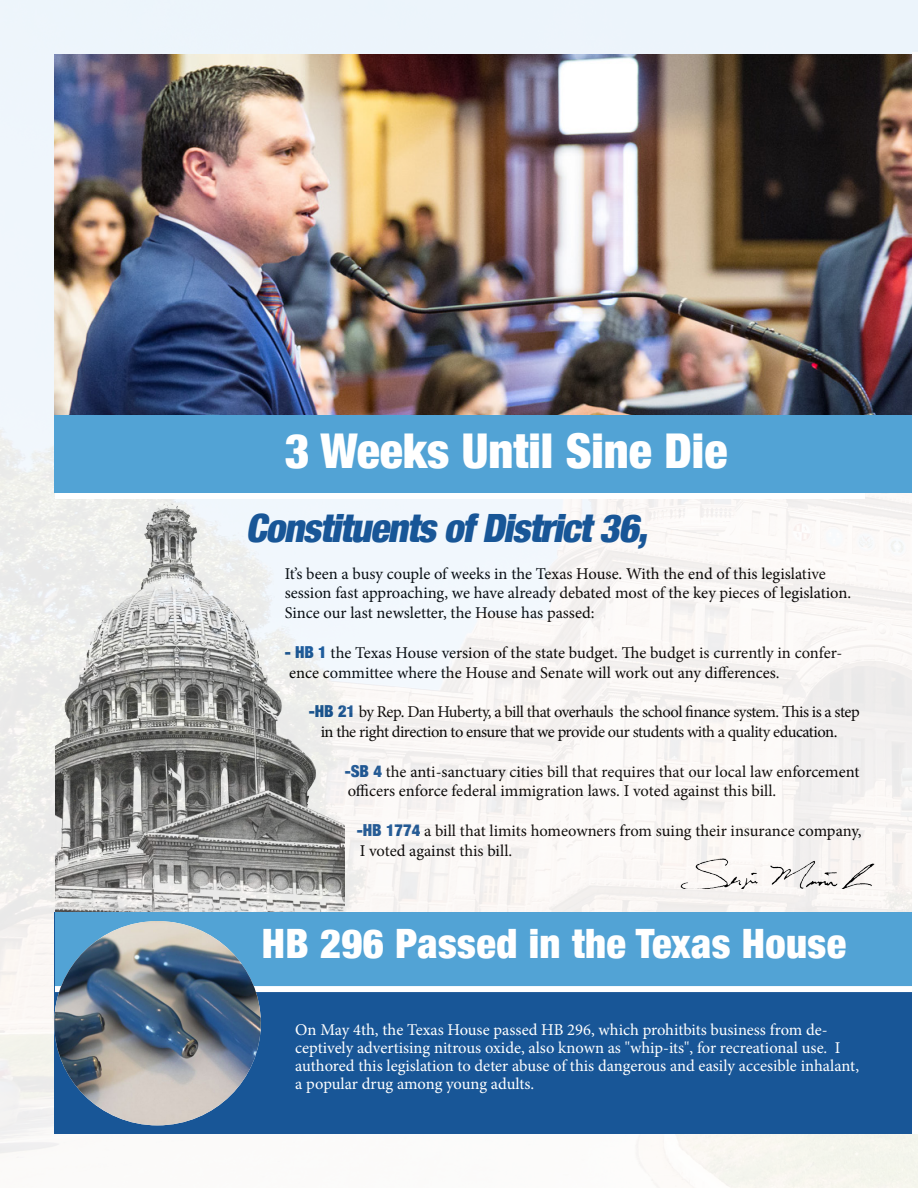
<style>
.page{position:relative;width:918px;height:1188px;background:#fff}
.page>*{position:absolute;margin:0;border:0;box-sizing:border-box;transform-origin:0 0}
.t1{font:900 condensed 48px "Helvetica Neue";color:#fff}
.t2{font:900 condensed 40.5px "Helvetica Neue";letter-spacing:.01em;color:#fff}
.t3{font:italic 900 condensed 39px "Helvetica Neue";color:#185697}
.t4{font:16.5px/19.8px "Minion Pro";letter-spacing:-.005em;color:#000}
.t5{font:16.5px/18px "Minion Pro";letter-spacing:-.005em;color:#fff}
.t6{font:16.5px/19.8px "Minion Pro";letter-spacing:-.03em;color:#000}
.s1{font-family:"Helvetica Neue";font-weight:900;font-stretch:condensed;color:#185697}
</style>
<div class="page">
<img style="left:0;top:0;width:918px;height:1188px">
<img style="left:54px;top:54px;width:858px;height:362px">
<div style="left:55px;top:913px;width:863px;height:221px;background:#185697"></div>
<div style="left:56px;top:913px;width:862px;height:77px;background:#52a3d5"></div>
<div style="left:55px;top:986px;width:863px;height:6px;background:#fff"></div>
<img style="left:54px;top:921px;width:207px;height:204px">
<img style="left:681px;top:858px;width:194px;height:31px">
<div style="left:912px;top:52px;width:6px;height:1082px;background:#fff"></div>
<div style="left:54px;top:416px;width:858px;height:77px;background:#52a3d5"></div>
<div style="left:55px;top:493px;width:810px;height:6px;background:#fff"></div>
<p class="t1" style="left:285px;top:411px;width:444px">3 Weeks Until Sine Die</p>
<p class="t3" style="left:246px;top:496px;width:414px">ConstituentsofDistrict36,</p>
<p class="t4" style="left:285px;top:563px;width:568px">It’s been a busy couple of weeks in the Texas House. With the end of this legislative session fast approaching, we have already debated most of the key pieces of legislation.<br>Since our last newsletter, the House has passed:</p>
<p class="t4" style="left:285px;top:643px;width:559px"><span class="s1">- HB 1</span> the Texas House version of the state budget. The budget is currently in confer&shy;ence committee where the House and Senate will work out any differences.</p>
<p class="t6" style="left:321px;top:702px;width:540px;text-indent:-12px"><span class="s1">-HB 21</span> by Rep. Dan Huberty, a bill that overhauls the school finance system. This is a step in the right direction to ensure that we provide our students with a quality education.</p>
<p class="t4" style="left:345px;top:761px;width:516px"><span class="s1">-SB 4</span> the anti-sanctuary cities bill that requires that our local law enforcement officers enforce federal immigration laws. I voted against this bill.</p>
<p class="t4" style="left:357px;top:821px;width:506px"><span class="s1">-HB 1774</span> a bill that limits homeowners from suing their insurance company,<br>I voted against this bill.</p>
<p class="t2" style="left:262px;top:911px;width:586px">HB 296 Passed in the Texas House</p>
<p class="t5" style="left:295px;top:1021px;width:565px">On May 4th, the Texas House passed HB 296, which prohitbits business from de&shy;ceptively advertising nitrous oxide, also known as "whip-its", for recreational use. I authored this legislation to deter abuse of this dangerous and easily accesible inhalant, a popular drug among young adults.</p>
</div>
